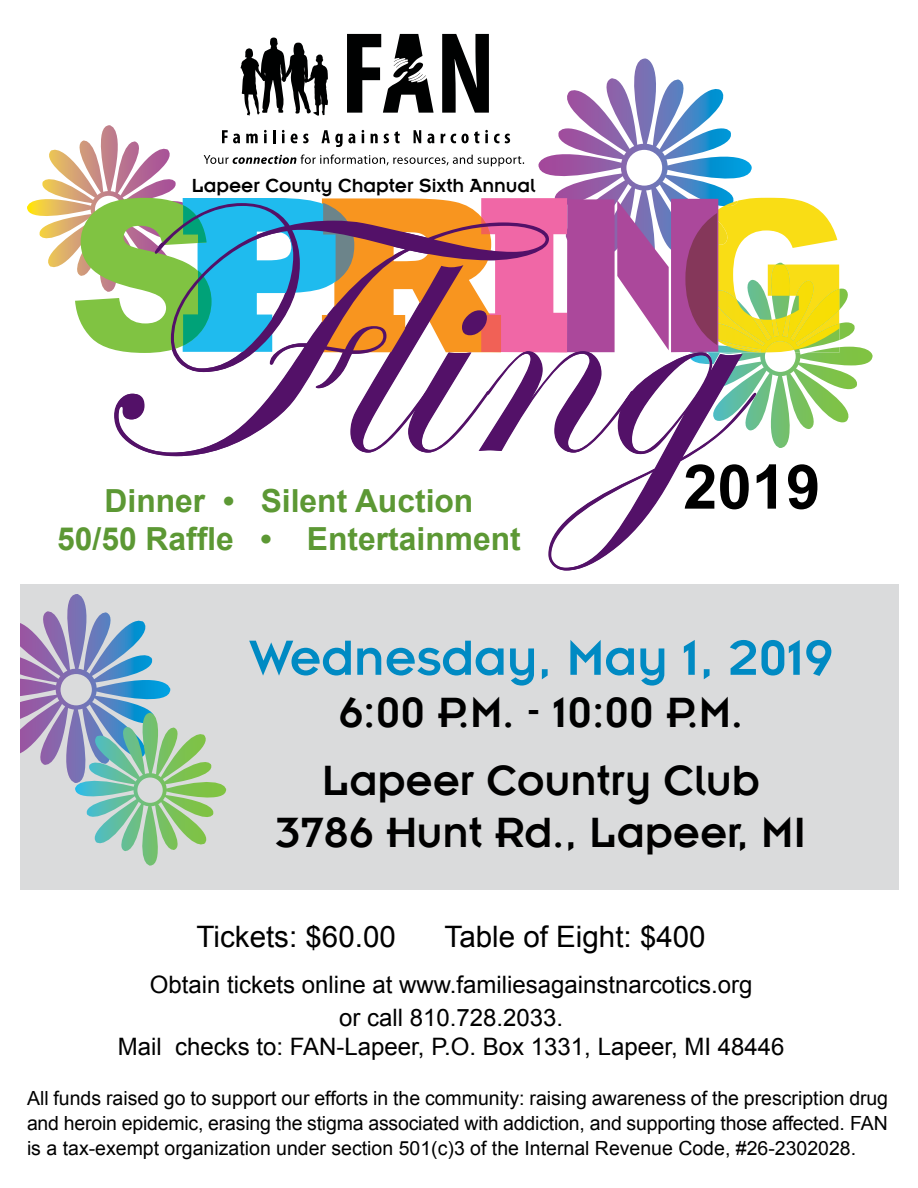
<style>
.page{position:relative;width:918px;height:1188px;background:#fff}
.page>*{position:absolute;margin:0;border:0;box-sizing:border-box;transform-origin:0 0}
.t1{font:900 209.55px "Arial";color:#80c342}
.t2{font:900 209.55px "Arial";color:#f9dd15}
.t3{font:51px "Emblem";color:#008ac3}
.t4{font:43.5px/67.5px "Emblem";color:#000;text-align:center}
.t5{font:700 31.8px/38.2px "Arial";color:#5c9834;text-align:center}
.t6{font:29.55px "Arial";color:#000}
.t7{font:24px/32.7px "Arial";color:#000;text-align:center}
.t8{font:19.5px/25px "Arial";color:#000;text-align:justify}
.t9{font:19.5px "Emblem";color:#000}
</style>
<div class="page">
<svg style="left:567px;top:58px;width:157px;height:67px"></svg>
<div style="left:20px;top:584px;width:878px;height:306px;background:#dadbdc"></div>
<svg style="left:757px;top:464px;width:19px;height:45px"></svg>
<svg style="left:788px;top:464px;width:29px;height:45px"></svg>
<svg style="left:549px;top:453px;width:200px;height:117px"></svg>
<svg style="left:241px;top:38px;width:87px;height:78px"></svg>
<svg style="left:27px;top:125px;width:846px;height:328px"></svg>
<svg style="left:442px;top:34px;width:47px;height:79px"></svg>
<svg style="left:347px;top:34px;width:87px;height:79px"></svg>
<svg style="left:20px;top:594px;width:206px;height:272px"></svg>
<p class="t9" style="left:192px;top:176px;width:345px">Lapeer County Chapter Sixth Annual</p>
<h1 class="t1" style="left:68px;top:123px;width:153px">S</h1>
<h1 class="t2" style="left:677px;top:123px;width:176px">G</h1>
<h3 class="t5" style="left:57px;top:483px;width:465px">Dinner • Silent Auction<br>50/50 Raffle • Entertainment</h3>
<h2 class="t3" style="left:249px;top:632px;width:586px">Wednesday, May 1, 2019</h2>
<h3 class="t4" style="left:322px;top:680px;width:439px">6:00 P.M. - 10:00 P.M.<br>Lapeer Country Club</h3>
<h3 class="t4" style="left:276px;top:799px;width:532px">3786 Hunt Rd., Lapeer, MI</h3>
<h3 class="t6" style="left:197px;top:917px;width:201px">Tickets: $60.00</h3>
<h3 class="t6" style="left:445px;top:917px;width:263px">Table of Eight: $400</h3>
<p class="t7" style="left:150px;top:969px;width:604px">Obtain tickets online at www.familiesagainstnarcotics.org or call 810.728.2033.</p>
<p class="t7" style="left:118px;top:1030px;width:668px">Mail checks to: FAN-Lapeer, P.O. Box 1331, Lapeer, MI 48446</p>
<p class="t8" style="left:27px;top:1086px;width:863px">All funds raised go to support our efforts in the community: raising awareness of the prescription drug and heroin epidemic, erasing the stigma associated with addiction, and supporting those affected. FAN is a tax-exempt organization under section 501(c)3 of the Internal Revenue Code, #26-2302028.</p>
</div>
